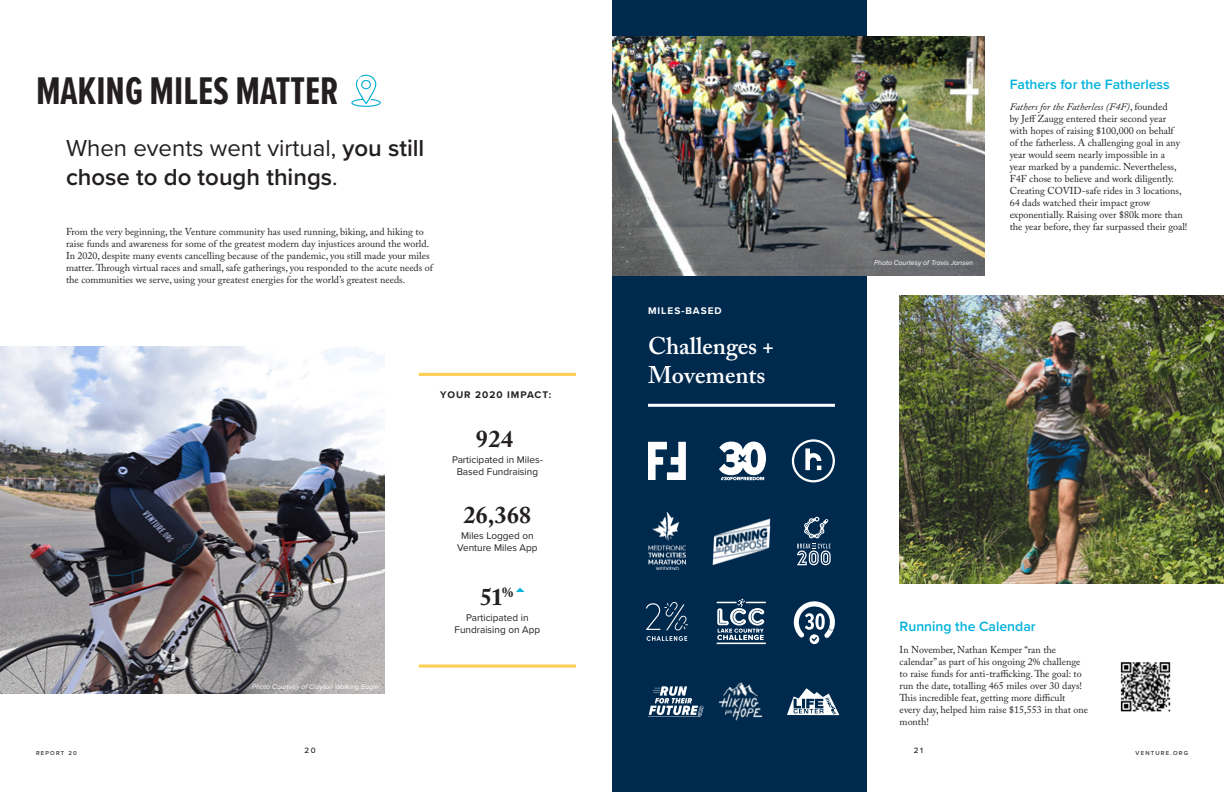
<style>
.page{position:relative;width:1224px;height:792px;background:#fff}
.page>*{position:absolute;margin:0;border:0;box-sizing:border-box;transform-origin:0 0}
.t1{font:700 40px "Proxima Nova Ex Cn";color:#231f20}
.t2{font:600 24px/28.8px "Proxima Nova";color:#231f20}
.t3{font:600 24px/28.8px "Adobe Caslon Pro";color:#fff}
.t4{font:700 24px "Adobe Caslon Pro";color:#231f20}
.t5{font:600 14px "Proxima Nova";color:#00b3dc}
.t6{font:10px/12px "Adobe Caslon Pro";color:#231f20}
.t7{font:10px/12px "Proxima Nova";color:#231f20;text-align:center}
.t8{font:700 10px "Proxima Nova";letter-spacing:.1em;color:#231f20}
.t9{font:700 10px "Proxima Nova";letter-spacing:.1em;color:#fff}
.t10{font:500 8px "Proxima Nova";color:#231f20}
.t11{font:italic 7px "Proxima Nova";color:#fff}
.t12{font:500 6px "Proxima Nova";letter-spacing:.195em;color:#231f20}
.s1{font-weight:400}
.s2{font-style:italic}
</style>
<div class="page">
<div style="left:612px;top:0;width:254px;height:792px;background:#00294e"></div>
<img style="left:612px;top:36px;width:372px;height:239px">
<img style="left:0;top:347px;width:384px;height:347px">
<svg style="left:351px;top:74px;width:30px;height:33px"></svg>
<img style="left:900px;top:295px;width:324px;height:288px">
<img style="left:1120px;top:662px;width:51px;height:50px">
<img style="left:648px;top:512px;width:38px;height:57px">
<svg style="left:797px;top:517px;width:34px;height:48px"></svg>
<img style="left:712px;top:518px;width:58px;height:48px">
<svg style="left:648px;top:442px;width:38px;height:38px"></svg>
<svg style="left:719px;top:442px;width:47px;height:38px"></svg>
<svg style="left:792px;top:439px;width:43px;height:43px"></svg>
<hr style="left:717px;top:643px;width:49px;height:1px;background:#fff">
<svg style="left:717px;top:599px;width:49px;height:41px"></svg>
<svg style="left:794px;top:601px;width:41px;height:43px"></svg>
<svg style="left:646px;top:602px;width:42px;height:39px"></svg>
<hr style="left:419px;top:373px;width:157px;height:3px;background:#fece51">
<hr style="left:419px;top:665px;width:157px;height:3px;background:#fece51">
<hr style="left:648px;top:404px;width:187px;height:3px;background:#fff">
<svg style="left:787px;top:688px;width:52px;height:27px"></svg>
<img style="left:718px;top:682px;width:45px;height:39px">
<svg style="left:648px;top:686px;width:56px;height:31px"></svg>
<svg style="left:516px;top:588px;width:9px;height:4px"></svg>
<p class="t1" style="left:36px;top:61px;width:304px">MAKING MILES MATTER</p>
<p class="t2" style="left:66px;top:133px;width:360px"><span class="s1">When events went virtual,</span> you still chose to do tough things<span class="s1">.</span></p>
<p class="t6" style="left:66px;top:226px;width:369px">From the very beginning, the Venture community has used running, biking, and hiking to raise funds and awareness for some of the greatest modern day injustices around the world.<br>In 2020, despite many events cancelling because of the pandemic, you still made your miles matter. Through virtual races and small, safe gatherings, you responded to the acute needs of the communities we serve, using your greatest energies for the world’s greatest needs.</p>
<p class="t8" style="left:440px;top:387px;width:112px">YOUR 2020 IMPACT:</p>
<p class="t4" style="left:476px;top:425px;width:39px">924</p>
<p class="t7" style="left:452px;top:453px;width:92px">Participated in Miles-<br>Based Fundraising</p>
<p class="t4" style="left:463px;top:500px;width:69px">26,368</p>
<p class="t7" style="left:457px;top:529px;width:82px">Miles Logged on<br>Venture Miles App</p>
<p class="t4" style="left:480px;top:583px;width:34px">51<sup>%</sup></p>
<p class="t11" style="left:252px;top:681px;width:128px">Photo Courtesy of Clayton Walking Eagle</p>
<p class="t7" style="left:455px;top:612px;width:87px">Participated in<br>Fundraising on App</p>
<p class="t9" style="left:648px;top:303px;width:75px">MILES-BASED</p>
<p class="t3" style="left:648px;top:332px;width:128px">Challenges +<br>Movements</p>
<p class="t5" style="left:1010px;top:74px;width:162px">Fathers for the Fatherless</p>
<p class="t11" style="left:874px;top:258px;width:101px">Photo Courtesy of Travis Jansen</p>
<p class="t6" style="left:1010px;top:100px;width:179px"><span class="s2">Fathers for the Fatherless (F4F)</span>, founded<br>by Jeff Zaugg entered their second year<br>with hopes of raising $100,000 on behalf<br>of the fatherless. A challenging goal in any year would seem nearly impossible in a<br>year marked by a pandemic. Nevertheless, F4F chose to believe and work diligently.<br>Creating COVID-safe rides in 3 locations, 64 dads watched their impact grow exponentially. Raising over $80k more than the year before, they far surpassed their goal!</p>
<p class="t5" style="left:900px;top:616px;width:138px">Running the Calendar</p>
<p class="t6" style="left:900px;top:644px;width:190px">In November, Nathan Kemper “ran the calendar” as part of his ongoing 2% challenge to raise funds for anti-trafficking. The goal: to run the date, totalling 465 miles over 30 days!<br>This incredible feat, getting more difficult every day, helped him raise $15,553 in that one month!</p>
<p class="t12" style="left:36px;top:748px;width:42px">REPORT 20</p>
<p class="t10" style="left:305px;top:745px;width:13px">20</p>
<p class="t10" style="left:914px;top:745px;width:11px">21</p>
<p class="t12" style="left:1136px;top:748px;width:54px">VENTURE.ORG</p>
</div>
